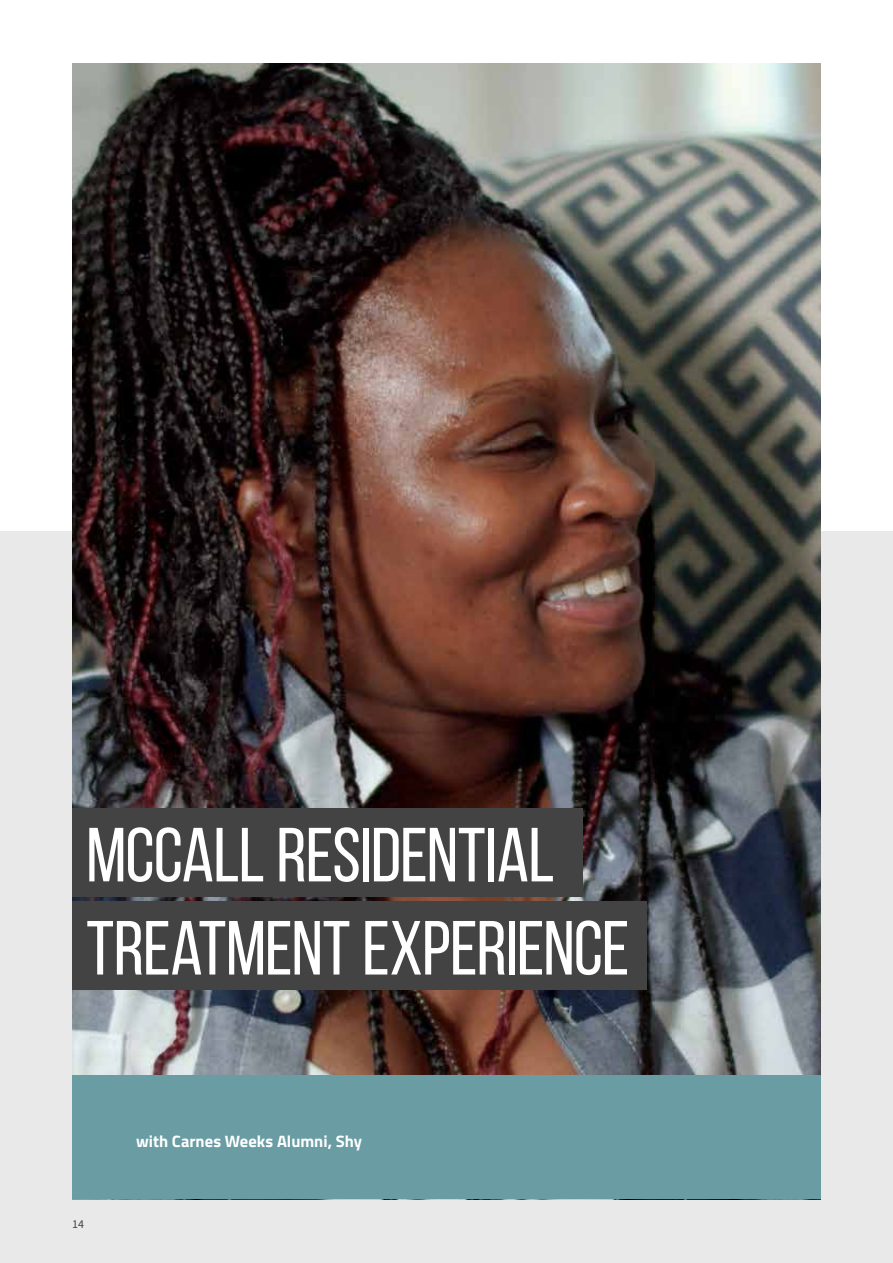
<style>
.page{position:relative;width:893px;height:1263px;background:#fff}
.page>*{position:absolute;margin:0;border:0;box-sizing:border-box;transform-origin:0 0}
.t1{font:76.5px/93.2px "Bebas Neue";letter-spacing:-.01em;color:#fff}
.t2{font:700 16.5px "Titillium Web";color:#fff}
.t3{font:12px "Source Sans Pro";color:#424342}
</style>
<div class="page">
<div style="left:0;top:531px;width:893px;height:732px;background:#e9e9ea"></div>
<img style="left:72px;top:64px;width:749px;height:1012px">
<div style="left:72px;top:1076px;width:749px;height:123px;background:#699ca3"></div>
<div style="left:72px;top:808px;width:511px;height:89px;background:#424342"></div>
<div style="left:72px;top:901px;width:574px;height:89px;background:#424342"></div>
<p class="t1" style="left:86px;top:808px;width:545px">MCCALL RESIDENTIAL<br>TREATMENT EXPERIENCE</p>
<p class="t3" style="left:72px;top:1217px;width:13px">14</p>
<p class="t2" style="left:136px;top:1128px;width:227px">with Carnes Weeks Alumni, Shy</p>
</div>
